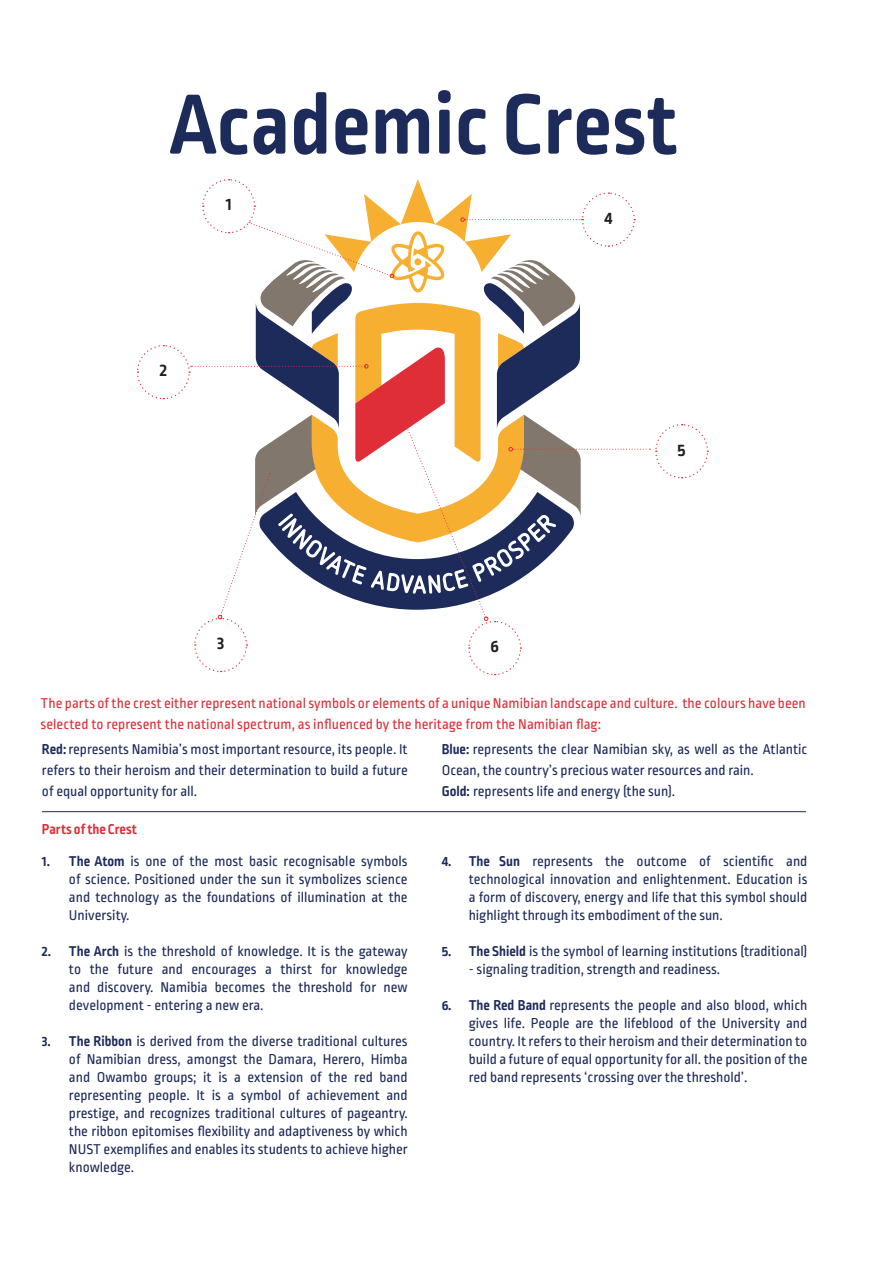
<style>
.page{position:relative;width:893px;height:1263px;background:#fff}
.page>*{position:absolute;margin:0;border:0;box-sizing:border-box;transform-origin:0 0}
.t1{font:700 90px "Ropa Soft Pro";letter-spacing:.005em;color:#1d2b5a}
.t2{font:700 18.6px "Ropa Soft Pro";color:#231f20}
.t3{font:15px/18px "Ropa Soft Pro";color:#1d2b5a;text-align:justify}
.t4{font:15px/21px "Ropa Soft Pro";letter-spacing:.005em;color:#e02e38}
.t5{font:700 15px "Ropa Soft Pro";color:#e02e38}
.s1{font-weight:700}
</style>
<div class="page">
<svg style="left:137px;top:179px;width:572px;height:497px"></svg>
<hr style="left:42px;top:811px;width:764px;height:1px;background:#1d2b5a">
<h1 class="t1" style="left:169px;top:73px;width:510px">Academic Crest</h1>
<p class="t2" style="left:226px;top:194px;width:7px">1</p>
<p class="t2" style="left:160px;top:360px;width:9px">2</p>
<p class="t2" style="left:217px;top:633px;width:9px">3</p>
<p class="t2" style="left:490px;top:636px;width:10px">6</p>
<p class="t2" style="left:604px;top:207px;width:10px">4</p>
<p class="t2" style="left:678px;top:439px;width:10px">5</p>
<p class="t4" style="left:41px;top:693px;width:767px">The parts of the crest either represent national symbols or elements of a unique Namibian landscape and culture. the colours have been selected to represent the national spectrum, as influenced by the heritage from the Namibian flag:</p>
<p class="t3" style="left:42px;top:740px;width:367px;line-height:21px"><span class="s1">Red:</span> represents Namibia’s most important resource, its people. It refers to their heroism and their determination to build a future of equal opportunity for all.</p>
<p class="t3" style="left:442px;top:740px;width:367px;line-height:21px;text-align:left"><span class="s1">Blue:</span> represents the clear Namibian sky, as well as the Atlantic<br>Ocean, the country’s precious water resources and rain.<br><span class="s1">Gold:</span> represents life and energy (the sun).</p>
<p class="t5" style="left:42px;top:821px;width:96px">Parts of the Crest</p>
<p class="t3" style="left:69px;top:853px;width:340px;text-indent:-27px"><span class="s1">1. The Atom</span> is one of the most basic recognisable symbols of science. Positioned under the sun it symbolizes science and technology as the foundations of illumination at the University.</p>
<p class="t3" style="left:69px;top:943px;width:340px;text-indent:-27px"><span class="s1">2. The Arch</span> is the threshold of knowledge. It is the gateway to the future and encourages a thirst for knowledge and discovery. Namibia becomes the threshold for new development - entering a new era.</p>
<p class="t3" style="left:69px;top:1033px;width:340px;text-indent:-27px"><span class="s1">3. The Ribbon</span> is derived from the diverse traditional cultures of Namibian dress, amongst the Damara, Herero, Himba and Owambo groups; it is a extension of the red band representing people. It is a symbol of achievement and prestige, and recognizes traditional cultures of pageantry. the ribbon epitomises flexibility and adaptiveness by which NUST exemplifies and enables its students to achieve higher knowledge.</p>
<p class="t3" style="left:469px;top:853px;width:340px;text-indent:-27px"><span class="s1">4. The Sun</span> represents the outcome of scientific and technological innovation and enlightenment. Education is a form of discovery, energy and life that this symbol should highlight through its embodiment of the sun.</p>
<p class="t3" style="left:442px;top:943px;width:367px"><span class="s1">5. The Shield</span> is the symbol of learning institutions (traditional)</p>
<p class="t3" style="left:469px;top:961px;width:253px">- signaling tradition, strength and readiness.</p>
<p class="t3" style="left:469px;top:997px;width:340px;text-indent:-27px"><span class="s1">6. The Red Band</span> represents the people and also blood, which gives life. People are the lifeblood of the University and country. It refers to their heroism and their determination to build a future of equal opportunity for all. the position of the red band represents ‘crossing over the threshold’.</p>
</div>
